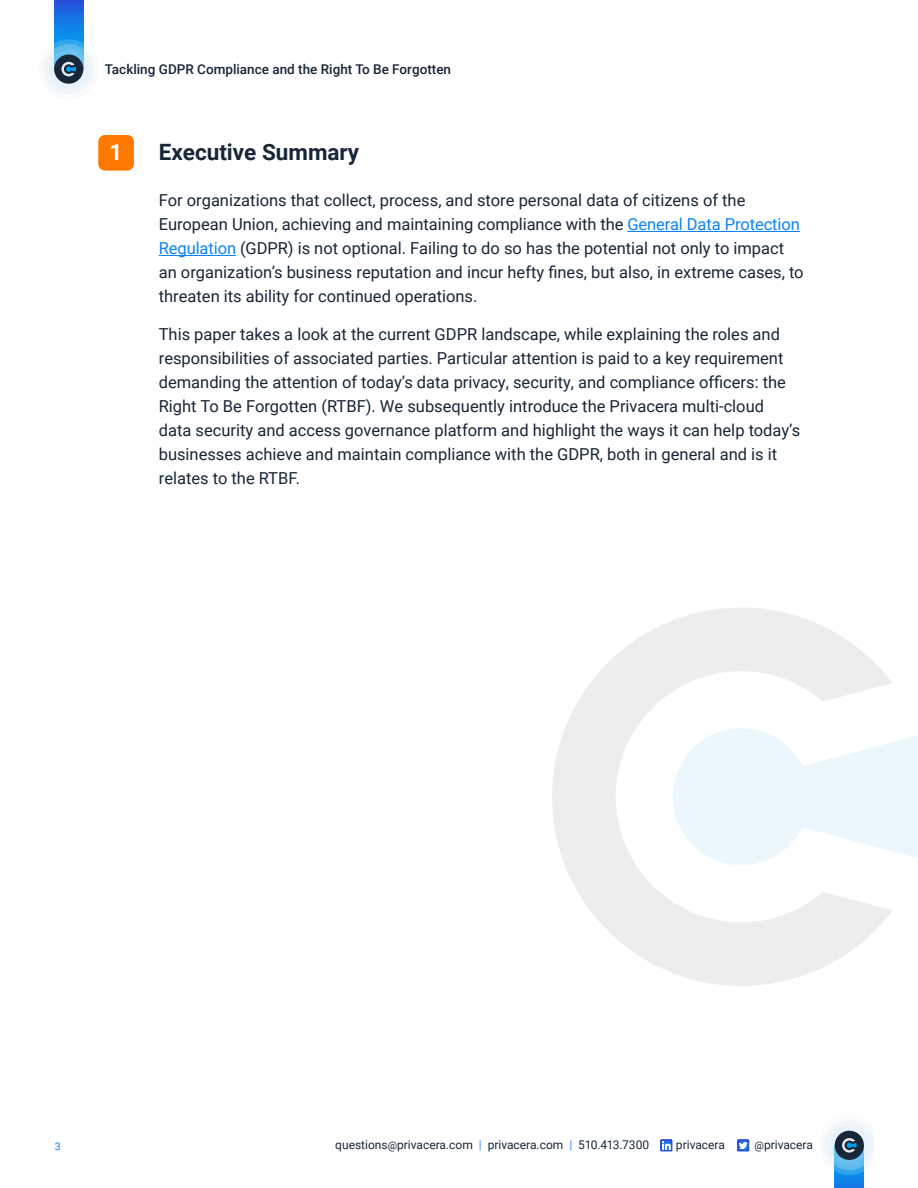
<style>
.page{position:relative;width:918px;height:1188px;background:#fff}
.page>*{position:absolute;margin:0;border:0;box-sizing:border-box;transform-origin:0 0}
.t1{font:700 22.5px "Roboto";color:#172638}
.t2{font:700 22.5px "Roboto";color:#fff}
.t3{font:16.5px/24px "Roboto";color:#172638}
.t4{font:500 13.5px "Roboto";color:#172638}
.t5{font:12px "Roboto";color:#172638}
.t6{font:10.5px "Roboto";color:#0a84f8}
.s1{color:#0a84f8}
.s2{font-size:10.5px}
.s3{color:#4784f7}
</style>
<div class="page">
<svg style="left:54px;top:0;width:29px;height:43px"></svg>
<svg style="left:39px;top:39px;width:59px;height:60px"></svg>
<svg style="left:44px;top:44px;width:50px;height:50px"></svg>
<svg style="left:49px;top:49px;width:39px;height:40px"></svg>
<div style="left:54px;top:55px;width:29px;height:29px;background:#172638;border-radius:50%"></div>
<svg style="left:61px;top:62px;width:15px;height:14px"></svg>
<div style="left:835px;top:1145px;width:29px;height:43px;background:#0f82e8"></div>
<svg style="left:824px;top:1120px;width:49px;height:55px"></svg>
<svg style="left:660px;top:1139px;width:13px;height:13px"></svg>
<svg style="left:737px;top:1139px;width:13px;height:13px"></svg>
<div style="left:98px;top:135px;width:36px;height:36px;background:#ff7800;border-radius:7px"></div>
<div style="left:893px;top:736px;width:25px;height:122px;background:#ebf7fd"></div>
<svg style="left:552px;top:608px;width:341px;height:378px"></svg>
<hr style="left:627px;top:231px;width:173px;height:1px;background:#0a84f8">
<hr style="left:159px;top:255px;width:77px;height:1px;background:#0a84f8">
<p class="t4" style="left:105px;top:64px;width:348px">Tackling GDPR Compliance and the Right To Be Forgotten</p>
<h1 class="t2" style="left:110px;top:142px;width:14px">1</h1>
<h1 class="t1" style="left:159px;top:142px;width:202px">Executive Summary</h1>
<p class="t3" style="left:159px;top:190px;width:646px">For organizations that collect, process, and store personal data of citizens of the European Union, achieving and maintaining compliance with the <span class="s1">General Data Protection Regulation</span> (GDPR) is not optional. Failing to do so has the potential not only to impact an organization’s business reputation and incur hefty fines, but also, in extreme cases, to threaten its ability for continued operations.</p>
<p class="t3" style="left:159px;top:323px;width:643px">This paper takes a look at the current GDPR landscape, while explaining the roles and responsibilities of associated parties. Particular attention is paid to a key requirement demanding the attention of today’s data privacy, security, and compliance officers: the Right To Be Forgotten (RTBF). We subsequently introduce the Privacera multi-cloud data security and access governance platform and highlight the ways it can help today’s businesses achieve and maintain compliance with the GDPR, both in general and is it relates to the RTBF.</p>
<p class="t6" style="left:55px;top:1141px;width:7px">3</p>
<p class="t5" style="left:335px;top:1140px;width:315px">questions<span class="s2">@</span>privacera.com <span class="s3">|</span> privacera.com <span class="s3">|</span> 510.413.7300</p>
<p class="t5" style="left:676px;top:1140px;width:50px">privacera</p>
<p class="t5" style="left:755px;top:1140px;width:60px"><span class="s2">@</span>privacera</p>
</div>
